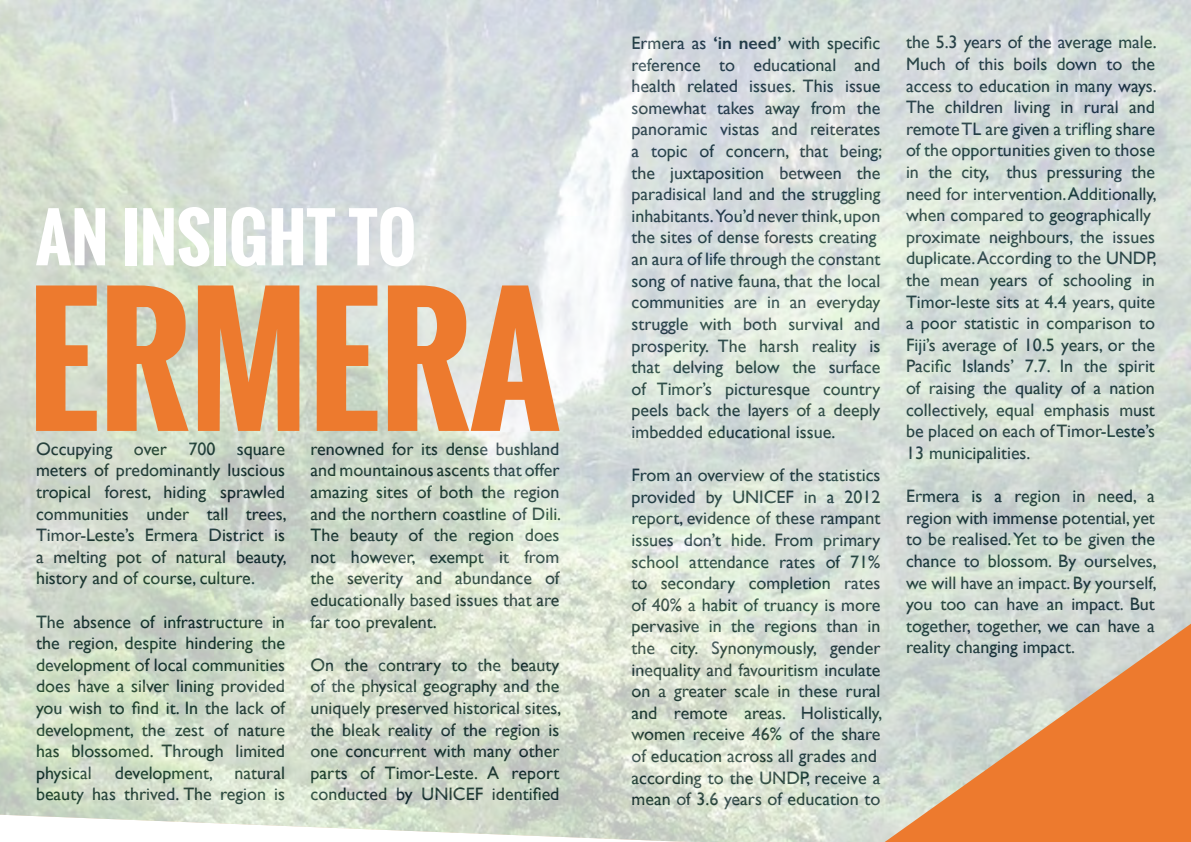
<style>
.page{position:relative;width:1191px;height:842px;background:#fff}
.page>*{position:absolute;margin:0;border:0;box-sizing:border-box;transform-origin:0 0}
.t1{font:700 165.4px "Oswald";color:#ed7a2e}
.t2{font:700 65px "Oswald";color:#fff}
.t3{font:18px/21.6px "Gill Sans";color:#152e39;text-align:justify}
.s1{font-weight:600}
</style>
<div class="page">
<img style="left:0;top:0;width:1191px;height:842px">
<svg style="left:884px;top:624px;width:307px;height:218px"></svg>
<h2 class="t2" style="left:36px;top:189px;width:382px">AN INSIGHT TO</h2>
<h1 class="t1" style="left:27px;top:236px;width:534px">ERMERA</h1>
<p class="t3" style="left:36px;top:438px;width:252px">Occupying over 700 square meters of predominantly luscious tropical forest, hiding sprawled communities under tall trees, Timor-Leste’s Ermera District is a melting pot of natural beauty, history and of course, culture.</p>
<p class="t3" style="left:36px;top:610px;width:250px">The absence of infrastructure in the region, despite hindering the development of local communities does have a silver lining provided you wish to find it. In the lack of development, the zest of nature has blossomed. Through limited physical</p>
<p class="t3" style="left:36px;top:762px;width:250px;text-align:right">development, natural<br>beauty has thrived. The region is</p>
<p class="t3" style="left:310px;top:438px;width:250px">renowned for its dense bushland and mountainous ascents that offer</p>
<p class="t3" style="left:310px;top:481px;width:252px">amazing sites of both the region and the northern coastline of Dili.<br>The beauty of the region does not however, exempt it from the severity and abundance of educationally based issues that are far too prevalent.</p>
<p class="t3" style="left:310px;top:654px;width:252px">On the contrary to the beauty of the physical geography and the uniquely preserved historical sites, the bleak reality of the region is one concurrent with many other parts of Timor-Leste. A report conducted by UNICEF identified</p>
<p class="t3" style="left:631px;top:32px;width:252px">Ermera as <span class="s1">‘in need’</span> with specific reference to educational and health related issues. This issue somewhat takes away from the panoramic vistas and reiterates a topic of concern, that being; the juxtaposition between the paradisical land and the struggling inhabitants. You’d never think, upon the sites of dense forests creating</p>
<p class="t3" style="left:631px;top:248px;width:250px">an aura of life through the constant song of native fauna, that the local communities are in an everyday struggle with both survival and prosperity. The harsh reality is that delving below the surface of Timor’s picturesque country peels back the layers of a deeply imbedded educational issue.</p>
<p class="t3" style="left:631px;top:464px;width:252px">From an overview of the statistics provided by UNICEF in a 2012 report, evidence of these rampant issues don’t hide. From primary school attendance rates of 71% to secondary completion rates of 40% a habit of truancy is more pervasive in the regions than in the city. Synonymously, gender inequality and favouritism inculate on a greater scale in these rural and remote areas. Holistically, women receive 46% of the share of education across all grades and</p>
<p class="t3" style="left:631px;top:766px;width:250px">according to the UNDP, receive a mean of 3.6 years of education to</p>
<p class="t3" style="left:906px;top:31px;width:252px">the 5.3 years of the average male.<br>Much of this boils down to the access to education in many ways.<br>The children living in rural and remote TL are given a trifling share of the opportunities given to those in the city, thus pressuring the need for intervention. Additionally, when compared to geographically</p>
<p class="t3" style="left:906px;top:226px;width:252px">proximate neighbours, the issues duplicate. According to the UNDP, the mean years of schooling in Timor-leste sits at 4.4 years, quite a poor statistic in comparison to Fiji’s average of 10.5 years, or the Pacific Islands’ 7.7. In the spirit of raising the quality of a nation collectively, equal emphasis must be placed on each of Timor-Leste’s 13 municipalities.</p>
<p class="t3" style="left:906px;top:485px;width:252px">Ermera is a region in need, a region with immense potential, yet to be realised. Yet to be given the chance to blossom. By ourselves, we will have an impact. By yourself, you too can have an impact. But together, together, we can have a reality changing impact.</p>
</div>
